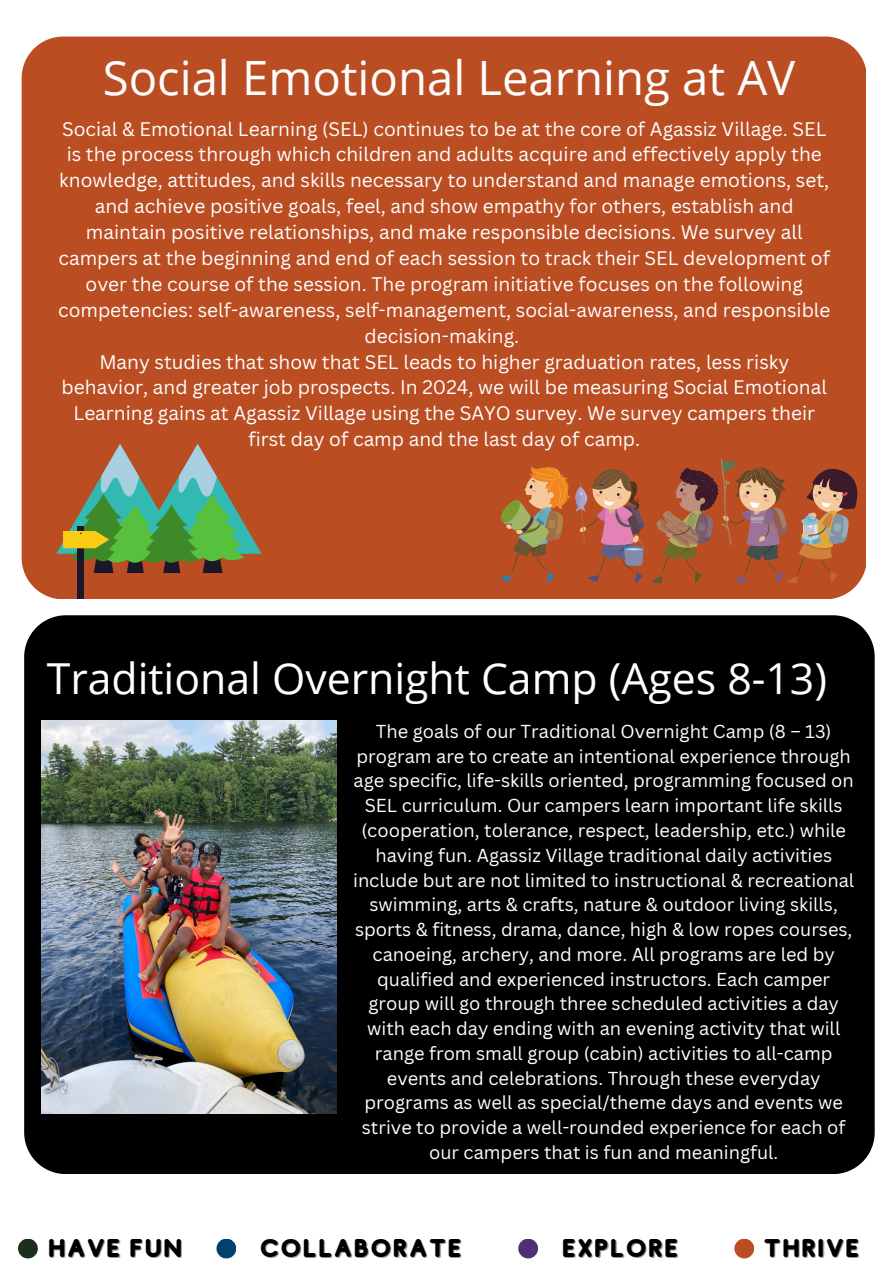
<style>
.page{position:relative;width:893px;height:1264px;background:#fff}
.page>*{position:absolute;margin:0;border:0;box-sizing:border-box;transform-origin:0 0}
.t1{font:47.25px "Open Sans";color:#fff}
.t2{font:42.75px "Open Sans";color:#fff}
.t3{font:25.35px "Studly";color:#000}
.t4{font:19.05px/25.8px "Canva Sans";color:#fff;text-align:center}
.t5{font:18.3px/24.8px "Canva Sans";color:#fff;text-align:center}
</style>
<div class="page">
<div style="left:22px;top:37px;width:843px;height:562px;background:#bb4d23"></div>
<div style="left:24px;top:615px;width:850px;height:559px;background:#000"></div>
<div style="left:18px;top:1238px;width:20px;height:20px;background:#1c2f1b;border-radius:50%"></div>
<div style="left:216px;top:1238px;width:20px;height:20px;background:#01416e;border-radius:50%"></div>
<div style="left:518px;top:1238px;width:20px;height:20px;background:#4e3173;border-radius:50%"></div>
<div style="left:734px;top:1238px;width:20px;height:20px;background:#bb4d23;border-radius:50%"></div>
<svg style="left:651px;top:459px;width:206px;height:126px;background:#ab5c3d"></svg>
<svg style="left:498px;top:466px;width:146px;height:117px;background:#b46744"></svg>
<div style="left:78px;top:526px;width:6px;height:73px;background:#1a1728"></div>
<svg style="left:56px;top:444px;width:205px;height:129px;background:#81824d"></svg>
<img style="left:41px;top:720px;width:295px;height:393px">
<p class="t1" style="left:103px;top:44px;width:694px">Social Emotional Learning at AV</p>
<p class="t4" style="left:58px;top:115px;width:773px">Social &amp; Emotional Learning (SEL) continues to be at the core of Agassiz Village. SEL is the process through which children and adults acquire and effectively apply the knowledge, attitudes, and skills necessary to understand and manage emotions, set, and achieve positive goals, feel, and show empathy for others, establish and maintain positive relationships, and make responsible decisions. We survey all campers at the beginning and end of each session to track their SEL development of over the course of the session. The program initiative focuses on the following competencies: self-awareness, self-management, social-awareness, and responsible decision-making.</p>
<p class="t4" style="left:62px;top:348px;width:766px">Many studies that show that SEL leads to higher graduation rates, less risky behavior, and greater job prospects. In 2024, we will be measuring Social Emotional Learning gains at Agassiz Village using the SAYO survey. We survey campers their first day of camp and the last day of camp.</p>
<p class="t2" style="left:47px;top:648px;width:781px">Traditional Overnight Camp (Ages 8-13)</p>
<p class="t5" style="left:353px;top:718px;width:502px">The goals of our Traditional Overnight Camp (8 – 13) program are to create an intentional experience through age specific, life-skills oriented, programming focused on SEL curriculum. Our campers learn important life skills (cooperation, tolerance, respect, leadership, etc.) while having fun. Agassiz Village traditional daily activities include but are not limited to instructional &amp; recreational swimming, arts &amp; crafts, nature &amp; outdoor living skills, sports &amp; fitness, drama, dance, high &amp; low ropes courses, canoeing, archery, and more. All programs are led by qualified and experienced instructors. Each camper group will go through three scheduled activities a day with each day ending with an evening activity that will range from small group (cabin) activities to all-camp events and celebrations. Through these everyday programs as well as special/theme days and events we strive to provide a well-rounded experience for each of our campers that is fun and meaningful.</p>
<p class="t3" style="left:47px;top:1234px;width:137px">HAVE FUN</p>
<p class="t3" style="left:259px;top:1234px;width:205px">COLLABORATE</p>
<p class="t3" style="left:561px;top:1234px;width:119px">EXPLORE</p>
<p class="t3" style="left:762px;top:1234px;width:99px">THRIVE</p>
</div>
